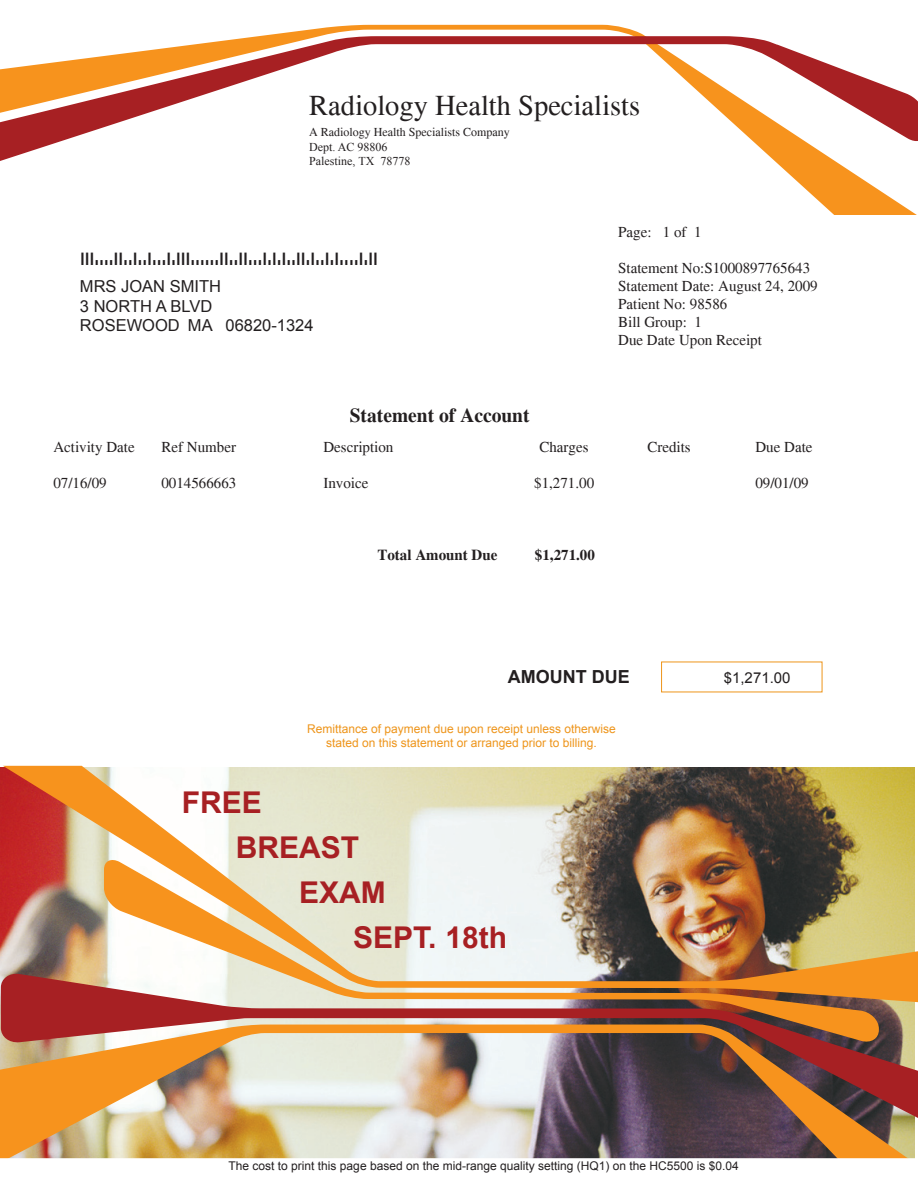
<style>
.page{position:relative;width:918px;height:1188px;background:#fff}
.page>*{position:absolute;margin:0;border:0;box-sizing:border-box;transform-origin:0 0}
.t1{font:700 30px "Arial";color:#a72023}
.t2{font:28.5px "Times";color:#231f20}
.t3{font:700 19.5px "Times";color:#231f20}
.t4{font:700 18px "Arial";color:#231f20}
.t5{font:16.5px/19.8px "Arial";color:#231f20}
.t6{font:15px/18px "Times";color:#231f20}
.t7{font:700 15px "Times";color:#231f20}
.t8{font:15px "Arial";color:#231f20}
.t9{font:12px/14.4px "Arial";color:#ee951b;text-align:center}
.t10{font:12px "Arial";color:#231f20}
.t11{font:12px "Times";color:#231f20}
.t12{font:12px/14.4px "Times New Roman";color:#231f20}
</style>
<div class="page">
<svg style="left:260px;top:25px;width:656px;height:189px"></svg>
<svg style="left:0;top:36px;width:918px;height:125px"></svg>
<img style="left:0;top:1025px;width:915px;height:133px">
<img style="left:1px;top:973px;width:917px;height:146px">
<img style="left:3px;top:766px;width:915px;height:236px">
<svg style="left:0;top:1158px;width:915px;height:1px"></svg>
<h2 class="t2" style="left:309px;top:89px;width:332px">Radiology Health Specialists</h2>
<p class="t11" style="left:309px;top:125px;width:202px">A Radiology Health Specialists Company</p>
<p class="t12" style="left:309px;top:139px;width:103px">Dept. AC 98806<br>Palestine, TX 78778</p>
<p class="t5" style="left:80px;top:276px;width:235px">MRS JOAN SMITH<br>3 NORTH A BLVD<br>ROSEWOOD MA 06820-1324</p>
<h3 class="t3" style="left:350px;top:404px;width:181px">Statement of Account</h3>
<p class="t6" style="left:618px;top:223px;width:85px">Page: 1 of 1</p>
<p class="t6" style="left:618px;top:259px;width:201px">Statement No:S1000897765643<br>Statement Date: August 24, 2009<br>Patient No: 98586<br>Bill Group: 1<br>Due Date Upon Receipt</p>
<p class="t6" style="left:53px;top:438px;width:83px">Activity Date</p>
<p class="t6" style="left:161px;top:438px;width:76px">Ref Number</p>
<p class="t6" style="left:323px;top:438px;width:71px">Description</p>
<p class="t6" style="left:539px;top:438px;width:51px">Charges</p>
<p class="t6" style="left:647px;top:438px;width:45px">Credits</p>
<p class="t6" style="left:755px;top:438px;width:59px">Due Date</p>
<p class="t6" style="left:53px;top:474px;width:55px">07/16/09</p>
<p class="t6" style="left:161px;top:474px;width:76px">0014566663</p>
<p class="t6" style="left:323px;top:474px;width:46px">Invoice</p>
<p class="t6" style="left:534px;top:474px;width:61px">$1,271.00</p>
<p class="t6" style="left:755px;top:474px;width:55px">09/01/09</p>
<p class="t7" style="left:377px;top:546px;width:122px">Total Amount Due</p>
<p class="t7" style="left:535px;top:546px;width:61px">$1,271.00</p>
<p class="t4" style="left:508px;top:665px;width:123px">AMOUNT DUE</p>
<p class="t8" style="left:724px;top:668px;width:68px">$1,271.00</p>
<p class="t9" style="left:307px;top:722px;width:310px">Remittance of payment due upon receipt unless otherwise stated on this statement or arranged prior to billing.</p>
<h1 class="t1" style="left:182px;top:783px;width:82px">FREE</h1>
<h1 class="t1" style="left:236px;top:828px;width:125px">BREAST</h1>
<h1 class="t1" style="left:299px;top:873px;width:88px">EXAM</h1>
<h1 class="t1" style="left:353px;top:918px;width:156px">SEPT. 18th</h1>
<p class="t10" style="left:229px;top:1158px;width:512px">The cost to print this page based on the mid-range quality setting (HQ1) on the HC5500 is $0.04</p>
</div>
